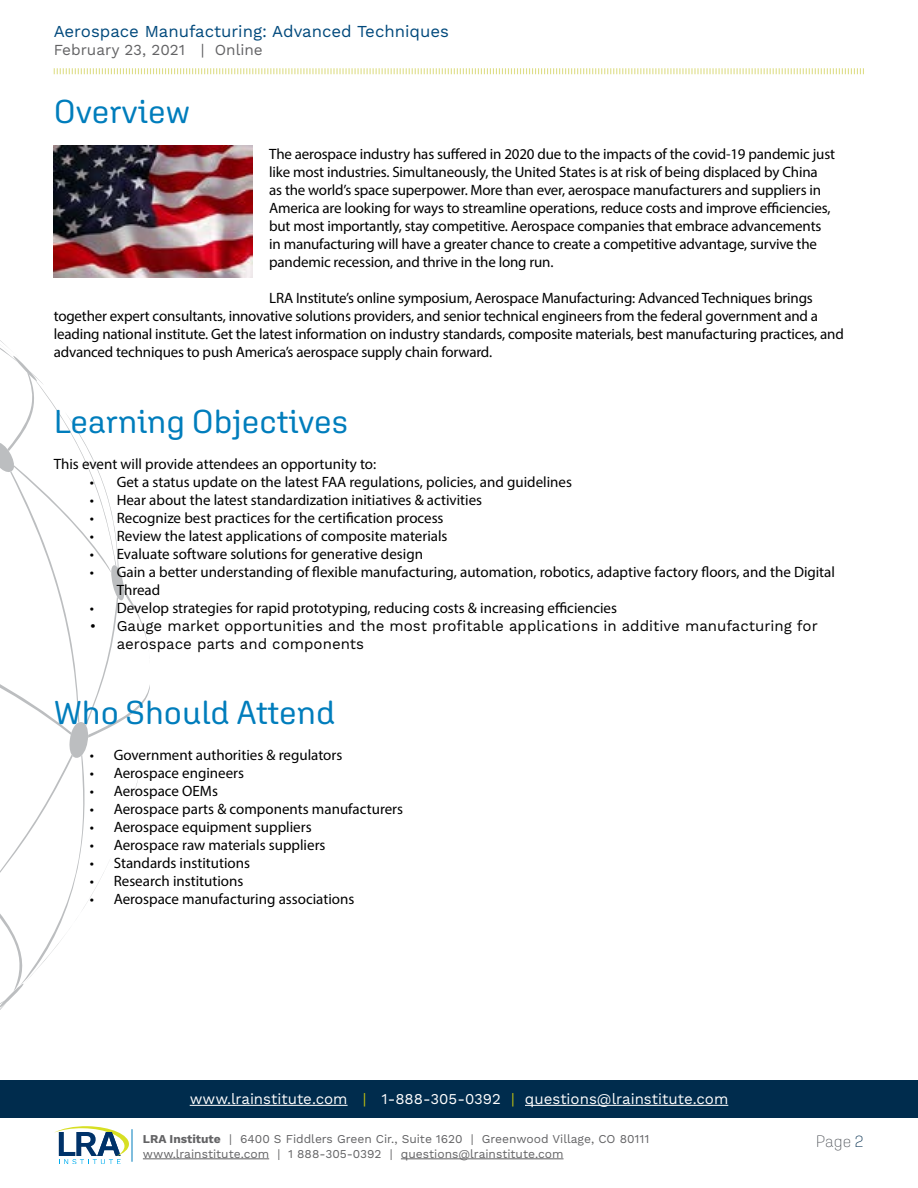
<style>
.page{position:relative;width:918px;height:1188px;background:#fff}
.page>*{position:absolute;margin:0;border:0;box-sizing:border-box;transform-origin:0 0}
.t1{font:33px "Aglet Sans";color:#007dbc}
.t2{font:16.8px "Work Sans";color:#00497c}
.t3{font:200 16.5px "Aglet Sans";color:#52555b}
.t4{font:15.3px "Work Sans";color:#636365}
.t5{font:15px/18px "Myriad Pro";letter-spacing:-.01em;color:#000}
.t6{font:15px/18px "Work Sans";color:#000}
.t7{font:15px "Work Sans";color:#fff}
.t8{font:12px "Work Sans";color:#636365}
.s1{color:#bdbd12}
.s2{font-weight:700}
.s3{color:#002c4d}
</style>
<div class="page">
<svg style="left:53px;top:68px;width:811px;height:7px"></svg>
<hr style="left:132px;top:1129px;width:1px;height:33px;background:#007dbc">
<hr style="left:143px;top:1159px;width:126px;height:1px;background:#636365">
<hr style="left:401px;top:1159px;width:163px;height:1px;background:#636365">
<svg style="left:54px;top:1126px;width:75px;height:38px"></svg>
<div style="left:0;top:1080px;width:918px;height:38px;background:#002c4d"></div>
<hr style="left:190px;top:1105px;width:158px;height:1px;background:#fff">
<hr style="left:525px;top:1105px;width:203px;height:1px;background:#fff">
<svg style="left:0;top:243px;width:150px;height:767px"></svg>
<img style="left:54px;top:146px;width:199px;height:132px">
<p class="t2" style="left:54px;top:21px;width:397px">Aerospace Manufacturing: Advanced Techniques</p>
<p class="t4" style="left:54px;top:41px;width:211px">February 23, 2021 | Online</p>
<h1 class="t1" style="left:54px;top:92px;width:138px">Overview</h1>
<p class="t5" style="left:269px;top:145px;width:567px">The aerospace industry has suffered in 2020 due to the impacts of the covid-19 pandemic just like most industries. Simultaneously, the United States is at risk of being displaced by China<br>as the world’s space superpower. More than ever, aerospace manufacturers and suppliers in America are looking for ways to streamline operations, reduce costs and improve efficiencies, but most importantly, stay competitive. Aerospace companies that embrace advancements in manufacturing will have a greater chance to create a competitive advantage, survive the pandemic recession, and thrive in the long run.</p>
<p class="t5" style="left:54px;top:289px;width:792px;text-indent:216px">LRA Institute’s online symposium, Aerospace Manufacturing: Advanced Techniques brings together expert consultants, innovative solutions providers, and senior technical engineers from the federal government and a leading national institute. Get the latest information on industry standards, composite materials, best manufacturing practices, and advanced techniques to push America’s aerospace supply chain forward.</p>
<h1 class="t1" style="left:54px;top:402px;width:296px">Learning Objectives</h1>
<p class="t5" style="left:54px;top:454px;width:324px">This event will provide attendees an opportunity to:</p>
<p class="t5" style="left:90px;top:472px;width:484px">• Get a status update on the latest FAA regulations, policies, and guidelines</p>
<p class="t5" style="left:90px;top:490px;width:394px">• Hear about the latest standardization initiatives &amp; activities</p>
<p class="t5" style="left:90px;top:508px;width:355px">• Recognize best practices for the certification process</p>
<p class="t5" style="left:90px;top:526px;width:359px">• Review the latest applications of composite materials</p>
<p class="t5" style="left:90px;top:544px;width:335px">• Evaluate software solutions for generative design</p>
<p class="t5" style="left:117px;top:562px;width:720px;text-indent:-27px">• Gain a better understanding of flexible manufacturing, automation, robotics, adaptive factory floors, and the Digital<br>Thread</p>
<p class="t5" style="left:90px;top:598px;width:529px">• Develop strategies for rapid prototyping, reducing costs &amp; increasing efficiencies</p>
<p class="t6" style="left:117px;top:617px;width:703px;text-indent:-27px">• Gauge market opportunities and the most profitable applications in additive manufacturing for aerospace parts and components</p>
<h1 class="t1" style="left:54px;top:693px;width:283px">Who Should Attend</h1>
<p class="t5" style="left:90px;top:746px;width:254px">• Government authorities &amp; regulators</p>
<p class="t5" style="left:90px;top:764px;width:156px">• Aerospace engineers</p>
<p class="t5" style="left:90px;top:782px;width:130px">• Aerospace OEMs</p>
<p class="t5" style="left:90px;top:800px;width:315px">• Aerospace parts &amp; components manufacturers</p>
<p class="t5" style="left:90px;top:818px;width:223px">• Aerospace equipment suppliers</p>
<p class="t5" style="left:90px;top:836px;width:237px">• Aerospace raw materials suppliers</p>
<p class="t5" style="left:90px;top:854px;width:162px">• Standards institutions</p>
<p class="t5" style="left:90px;top:872px;width:155px">• Research institutions</p>
<p class="t5" style="left:90px;top:890px;width:266px">• Aerospace manufacturing associations</p>
<p class="t7" style="left:190px;top:1090px;width:540px">www.lrainstitute.com <span class="s1">|</span> 1-888-305-0392 <span class="s1">|</span> questions@lrainstitute.com</p>
<p class="t8" style="left:143px;top:1132px;width:508px"><span class="s2">LRA Institute</span> | 6400 S Fiddlers Green Cir., Suite 1620 | Greenwood Village, CO 80111</p>
<p class="t3" style="left:816px;top:1132px;width:49px">Page <span class="s3">2</span></p>
<p class="t8" style="left:143px;top:1146px;width:422px">www.lrainstitute.com | 1 888-305-0392 | questions@lrainstitute.com</p>
</div>
